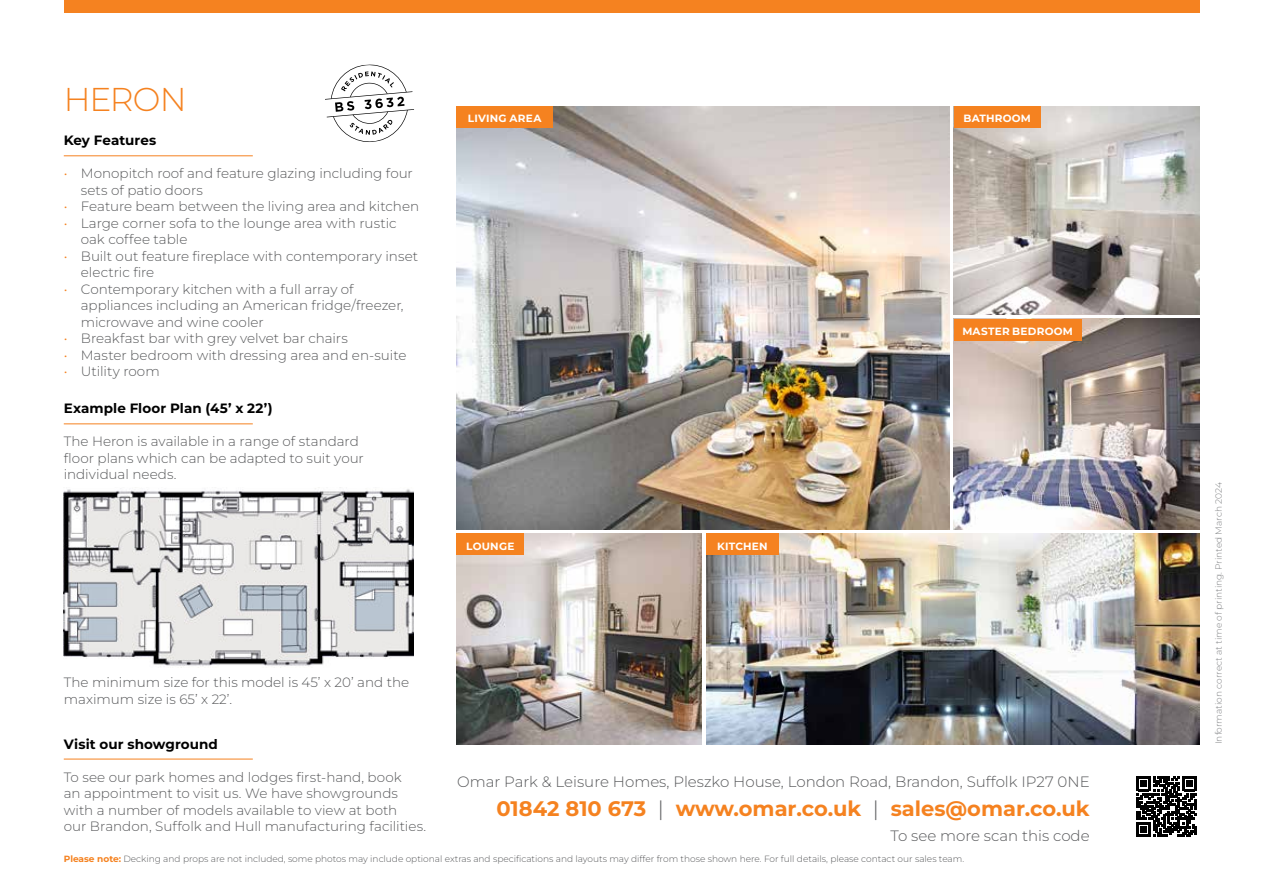
<style>
.page{position:relative;width:1263px;height:893px;background:#fff}
.page>*{position:absolute;margin:0;border:0;box-sizing:border-box;transform-origin:0 0}
.t1{font:300 33px "Montserrat";letter-spacing:-.03em;color:#f58220}
.t2{font:700 21px "Montserrat";color:#f58220}
.t3{font:300 15px "Montserrat";color:#58595b}
.t4{font:300 13.5px/16.5px "Montserrat";color:#58595b}
.t5{font:700 13.5px "Montserrat";letter-spacing:.005em;color:#000}
.t6{font:700 10.5px "Montserrat";letter-spacing:.02em;color:#fff}
.t7{font:300 9px "Montserrat";color:#58595b}
.t8{font:300 9px "Montserrat";color:#808284}
.s1{color:#f58220}
.s2{font-weight:300;color:#58595b}
.s3{font-weight:700;color:#f58220}
</style>
<div class="page">
<hr style="left:64px;top:156px;width:189px;height:1px;background:#f58220">
<img style="left:456px;top:106px;width:493px;height:423px">
<img style="left:456px;top:534px;width:246px;height:210px">
<img style="left:954px;top:319px;width:245px;height:210px">
<img style="left:954px;top:106px;width:245px;height:208px">
<img style="left:706px;top:534px;width:493px;height:210px">
<div style="left:64px;top:0;width:1135px;height:13px;background:#f58220"></div>
<div style="left:456px;top:106px;width:97px;height:22px;background:#f58220"></div>
<div style="left:706px;top:534px;width:73px;height:21px;background:#f58220"></div>
<div style="left:456px;top:534px;width:68px;height:21px;background:#f58220"></div>
<div style="left:954px;top:319px;width:127px;height:21px;background:#f58220"></div>
<div style="left:954px;top:106px;width:86px;height:22px;background:#f58220"></div>
<svg style="left:325px;top:64px;width:89px;height:78px"></svg>
<hr style="left:64px;top:759px;width:189px;height:1px;background:#f58220">
<svg style="left:1136px;top:776px;width:60px;height:60px"></svg>
<hr style="left:64px;top:424px;width:189px;height:1px;background:#f58220">
<img style="left:64px;top:487px;width:350px;height:181px">
<h1 class="t1" style="left:64px;top:83px;width:124px">HERON</h1>
<p class="t5" style="left:64px;top:135px;width:94px">Key Features</p>
<p class="t4" style="left:81px;top:166px;width:334px;text-indent:-17px"><span class="s1">•</span> Monopitch roof and feature glazing including four sets of patio doors</p>
<p class="t4" style="left:64px;top:199px;width:357px"><span class="s1">•</span> Feature beam between the living area and kitchen</p>
<p class="t4" style="left:81px;top:215px;width:317px;text-indent:-17px"><span class="s1">•</span> Large corner sofa to the lounge area with rustic oak coffee table</p>
<p class="t4" style="left:81px;top:247px;width:339px;text-indent:-17px"><span class="s1">•</span> Built out feature fireplace with contemporary inset electric fire</p>
<p class="t4" style="left:81px;top:280px;width:324px;text-indent:-17px"><span class="s1">•</span> Contemporary kitchen with a full array of appliances including an American fridge/freezer, microwave and wine cooler</p>
<p class="t4" style="left:64px;top:330px;width:286px"><span class="s1">•</span> Breakfast bar with grey velvet bar chairs</p>
<p class="t4" style="left:64px;top:347px;width:344px"><span class="s1">•</span> Master bedroom with dressing area and en-suite</p>
<p class="t4" style="left:64px;top:363px;width:97px"><span class="s1">•</span> Utility room</p>
<p class="t5" style="left:64px;top:403px;width:210px">Example Floor Plan (45’ x 22’)</p>
<p class="t4" style="left:64px;top:434px;width:302px">The Heron is available in a range of standard floor plans which can be adapted to suit your individual needs.</p>
<p class="t6" style="left:468px;top:114px;width:75px">LIVING AREA</p>
<p class="t6" style="left:466px;top:541px;width:50px">LOUNGE</p>
<p class="t6" style="left:717px;top:541px;width:52px">KITCHEN</p>
<p class="t4" style="left:64px;top:674px;width:347px">The minimum size for this model is 45’ x 20’ and the maximum size is 65’ x 22’.</p>
<p class="t6" style="left:963px;top:114px;width:69px">BATHROOM</p>
<p class="t6" style="left:962px;top:326px;width:112px">MASTER BEDROOM</p>
<p class="t5" style="left:64px;top:738px;width:156px">Visit our showground</p>
<p class="t4" style="left:64px;top:768px;width:364px">To see our park homes and lodges first-hand, book<br>an appointment to visit us. We have showgrounds with a number of models available to view at both<br>our Brandon, Suffolk and Hull manufacturing facilities.</p>
<p class="t3" style="left:457px;top:774px;width:634px">Omar Park &amp; Leisure Homes, Pleszko House, London Road, Brandon, Suffolk IP27 0NE</p>
<h2 class="t2" style="left:496px;top:799px;width:595px">01842 810 673 <span class="s2">|</span> www.omar.co.uk <span class="s2">|</span> sales@omar.co.uk</h2>
<p class="t3" style="left:890px;top:829px;width:201px">To see more scan this code</p>
<p class="t7" style="left:64px;top:853px;width:902px"><span class="s3">Please note:</span> Decking and props are not included, some photos may include optional extras and specifications and layouts may differ from those shown here. For full details, please contact our sales team.</p>
<p class="t8" style="left:1214px;top:744px;width:263px;rotate:-90deg">Information correct at time of printing. Printed March 2024</p>
</div>
